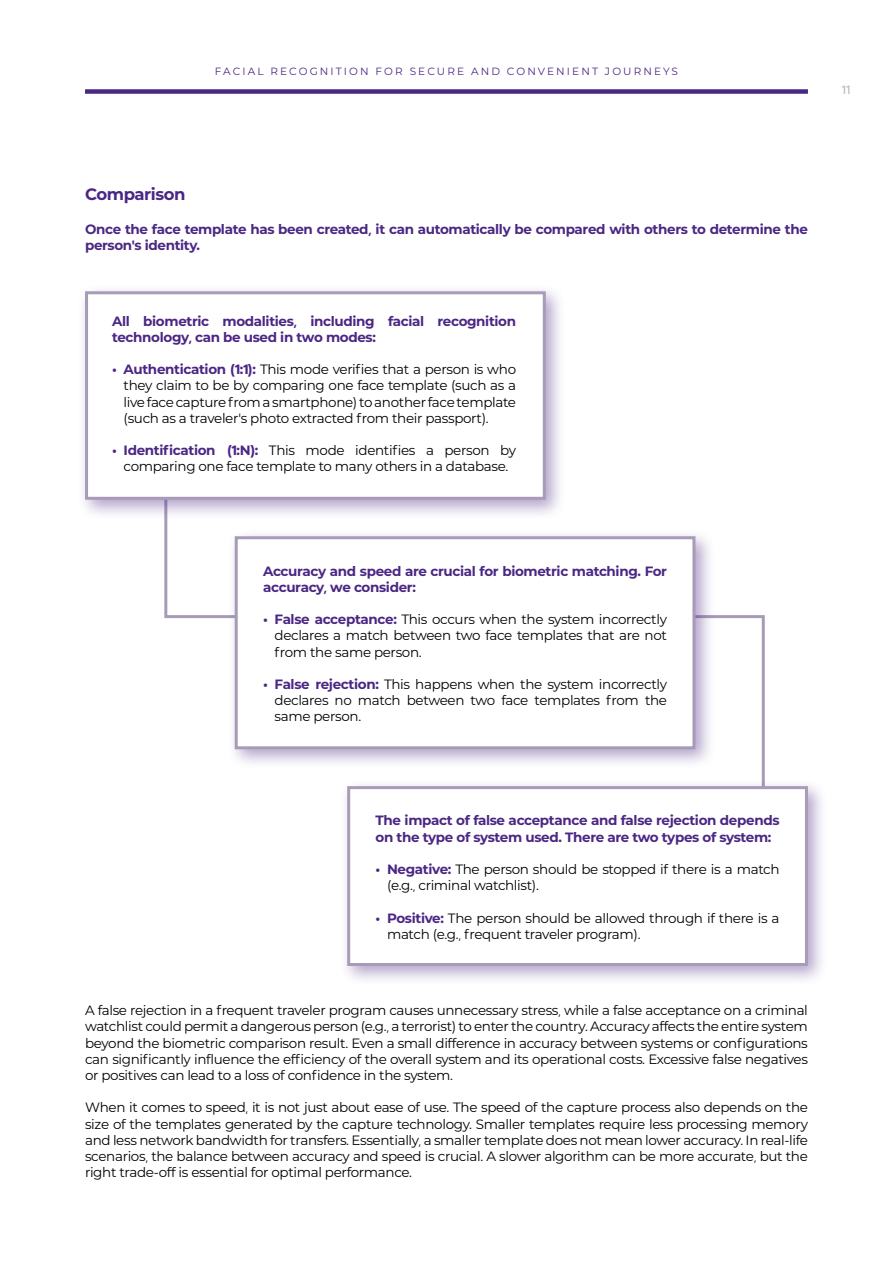
<style>
.page{position:relative;width:893px;height:1263px;background:#fff}
.page>*{position:absolute;margin:0;border:0;box-sizing:border-box;transform-origin:0 0}
.t1{font:700 16.5px "IDEMIA";letter-spacing:-.025em;color:#4b2784}
.t2{font:13.5px/16.2px "IDEMIA";letter-spacing:-.025em;color:#000;text-align:justify}
.t3{font:700 13.5px/16.2px "IDEMIA";letter-spacing:-.025em;color:#4b2784}
.t4{font:500 12px "IDEMIA";color:#b3babe}
.t5{font:10.5px "IDEMIA";letter-spacing:.2em;color:#4b2784}
.s1{font-weight:700;color:#4b2784}
</style>
<div class="page">
<svg style="left:164px;top:520px;width:601px;height:258px"></svg>
<div style="left:77px;top:283px;width:488px;height:237px;background:#4b2784;opacity:.42"></div>
<div style="left:85px;top:291px;width:461px;height:209px;background:#fff;border:3px solid #a89bb8"></div>
<div style="left:227px;top:528px;width:488px;height:241px;background:#4b2784;opacity:.42"></div>
<div style="left:235px;top:536px;width:460px;height:213px;background:#fff;border:3px solid #a89bb8"></div>
<div style="left:339px;top:778px;width:489px;height:208px;background:#4b2784;opacity:.42"></div>
<div style="left:347px;top:786px;width:461px;height:180px;background:#fff;border:3px solid #a89bb8"></div>
<div style="left:85px;top:89px;width:723px;height:5px;background:#4b2784"></div>
<p class="t5" style="left:215px;top:64px;width:465px">FACIAL RECOGNITION FOR SECURE AND CONVENIENT JOURNEYS</p>
<p class="t4" style="left:842px;top:81px;width:10px">11</p>
<p class="t1" style="left:85px;top:182px;width:102px">Comparison</p>
<p class="t3" style="left:85px;top:221px;width:724px">Once the face template has been created, it can automatically be compared with others to determine the person’s identity.</p>
<p class="t3" style="left:112px;top:312px;width:405px">All biometric modalities, including facial recognition technology, can be used in two modes:</p>
<p class="t2" style="left:124px;top:361px;width:394px;text-indent:-11px"><span class="s1">• Authentication (1:1):</span> This mode verifies that a person is who they claim to be by comparing one face template (such as a live face capture from a smartphone) to another face template (such as a traveler’s photo extracted from their passport).</p>
<p class="t2" style="left:112px;top:442px;width:405px;text-align:center"><span class="s1">• Identification (1:N):</span> This mode identifies a person by comparing one face template to many others in a database.</p>
<p class="t3" style="left:263px;top:562px;width:405px">Accuracy and speed are crucial for biometric matching. For accuracy, we consider:</p>
<p class="t2" style="left:275px;top:611px;width:394px;text-indent:-11px"><span class="s1">• False acceptance:</span> This occurs when the system incorrectly declares a match between two face templates that are not from the same person.</p>
<p class="t2" style="left:275px;top:675px;width:394px;text-indent:-11px"><span class="s1">• False rejection:</span> This happens when the system incorrectly declares no match between two face templates from the same person.</p>
<p class="t3" style="left:376px;top:812px;width:405px">The impact of false acceptance and false rejection depends on the type of system used. There are two types of system:</p>
<p class="t2" style="left:387px;top:860px;width:394px;text-indent:-11px"><span class="s1">• Negative:</span> The person should be stopped if there is a match (e.g., criminal watchlist).</p>
<p class="t2" style="left:387px;top:909px;width:394px;text-indent:-11px"><span class="s1">• Positive:</span> The person should be allowed through if there is a match (e.g., frequent traveler program).</p>
<p class="t2" style="left:85px;top:1002px;width:724px">A false rejection in a frequent traveler program causes unnecessary stress, while a false acceptance on a criminal watchlist could permit a dangerous person (e.g., a terrorist) to enter the country. Accuracy affects the entire system beyond the biometric comparison result. Even a small difference in accuracy between systems or configurations can significantly influence the efficiency of the overall system and its operational costs. Excessive false negatives or positives can lead to a loss of confidence in the system.</p>
<p class="t2" style="left:85px;top:1099px;width:724px">When it comes to speed, it is not just about ease of use. The speed of the capture process also depends on the size of the templates generated by the capture technology. Smaller templates require less processing memory and less network bandwidth for transfers. Essentially, a smaller template does not mean lower accuracy. In real-life scenarios, the balance between accuracy and speed is crucial. A slower algorithm can be more accurate, but the right trade-off is essential for optimal performance.</p>
</div>
